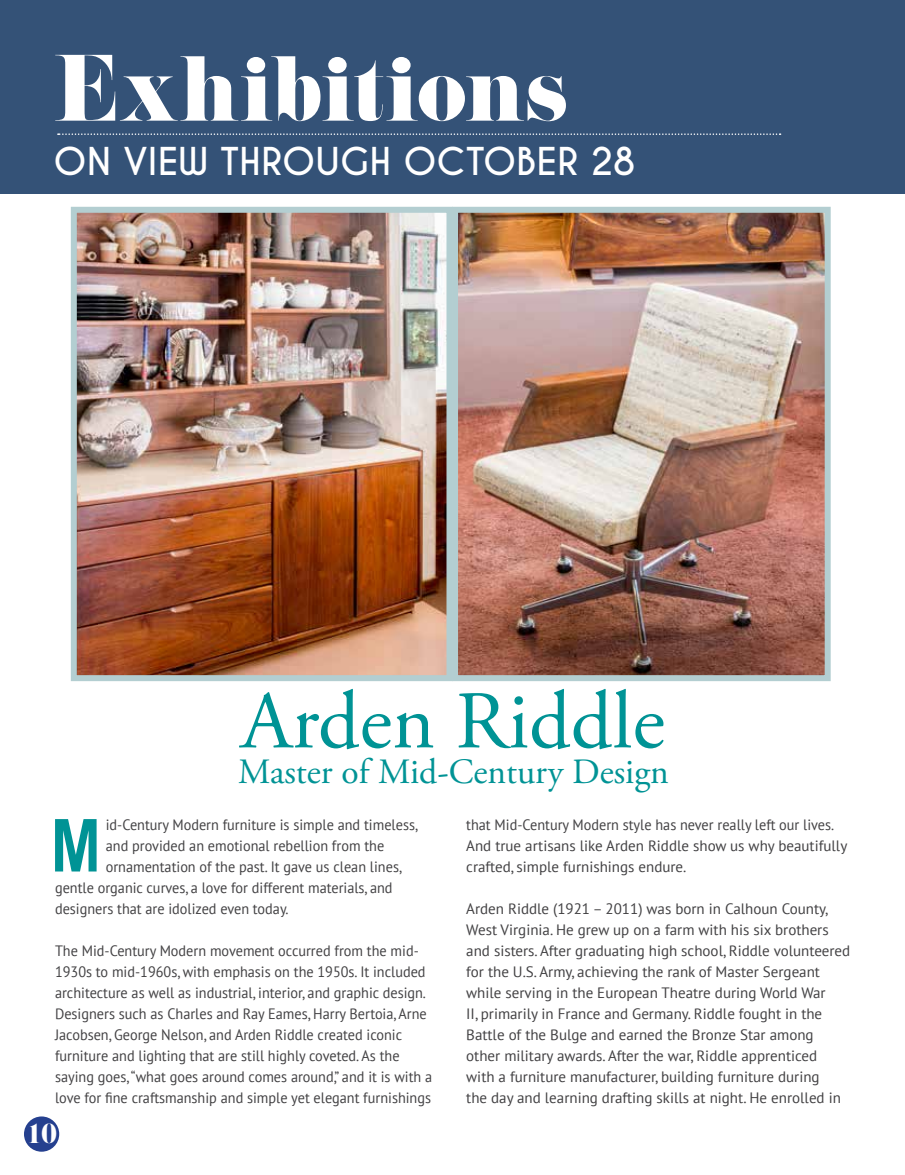
<style>
.page{position:relative;width:905px;height:1175px;background:#fff}
.page>*{position:absolute;margin:0;border:0;box-sizing:border-box;transform-origin:0 0}
.t1{font:84px "Pistilli";letter-spacing:-.015em;color:#fff}
.t2{font:81.75px "Adobe Garamond Pro";color:#009395}
.t3{font:700 73.2px "Arial Narrow";color:#009395}
.t4{font:700 36px "Caviar Dreams";letter-spacing:.01em;color:#fff}
.t5{font:35.55px "Adobe Garamond Pro";color:#009395}
.t6{font:26.55px "Pistilli";color:#fff}
.t7{font:15px/21px "PT Sans";color:#414042;scale:.95 1}
.t8{font:15px/21px "PT Sans";color:#414042}
</style>
<div class="page">
<img style="left:78px;top:214px;width:367px;height:460px">
<div style="left:71px;top:207px;width:381px;height:474px;border:6px solid #b3ced1"></div>
<div style="left:0;top:0;width:904px;height:194px;background:#345277"></div>
<hr style="left:904px;top:0;width:1px;height:437px;background:#009395">
<svg style="left:58px;top:133px;width:722px;height:2px"></svg>
<div style="left:24px;top:1116px;width:35px;height:35px;background:#25408f;border-radius:50%"></div>
<img style="left:459px;top:214px;width:364px;height:460px">
<div style="left:452px;top:207px;width:378px;height:474px;border:6px solid #b3ced1"></div>
<h1 class="t1" style="left:54px;top:35px;width:516px">Exhibitions</h1>
<h3 class="t4" style="left:54px;top:139px;width:583px">ON VIEW THROUGH OCTOBER 28</h3>
<h2 class="t2" style="left:241px;top:672px;width:425px">Arden Riddle</h2>
<h3 class="t5" style="left:238px;top:750px;width:432px">Master of Mid-Century Design</h3>
<p class="t7" style="left:106px;top:814px;width:330px">id-Century Modern furniture is simple and timeless,</p>
<p class="t7" style="left:106px;top:835px;width:294px">and provided an emotional rebellion from the</p>
<p class="t7" style="left:106px;top:856px;width:313px">ornamentation of the past. It gave us clean lines,</p>
<p class="t7" style="left:55px;top:877px;width:357px">gentle organic curves, a love for different materials, and</p>
<p class="t7" style="left:55px;top:898px;width:247px">designers that are idolized even today.</p>
<p class="t7" style="left:55px;top:940px;width:398px">The Mid-Century Modern movement occurred from the mid-1930s to mid-1960s, with emphasis on the 1950s. It included architecture as well as industrial, interior, and graphic design.<br>Designers such as Charles and Ray Eames, Harry Bertoia, Arne Jacobsen, George Nelson, and Arden Riddle created iconic furniture and lighting that are still highly coveted. As the saying goes, “what goes around comes around,” and it is with a love for fine craftsmanship and simple yet elegant furnishings</p>
<h3 class="t3" style="left:51px;top:790px;width:51px">M</h3>
<p class="t7" style="left:466px;top:814px;width:402px">that Mid-Century Modern style has never really left our lives.<br>And true artisans like Arden Riddle show us why beautifully crafted, simple furnishings endure.</p>
<p class="t8" style="left:466px;top:898px;width:385px">Arden Riddle (1921 – 2011) was born in Calhoun County, West Virginia. He grew up on a farm with his six brothers and sisters. After graduating high school, Riddle volunteered for the U.S. Army, achieving the rank of Master Sergeant while serving in the European Theatre during World War<br>II, primarily in France and Germany. Riddle fought in the Battle of the Bulge and earned the Bronze Star among other military awards. After the war, Riddle apprenticed<br>with a furniture manufacturer, building furniture during<br>the day and learning drafting skills at night. He enrolled in</p>
<h3 class="t6" style="left:26px;top:1115px;width:33px">10</h3>
</div>
